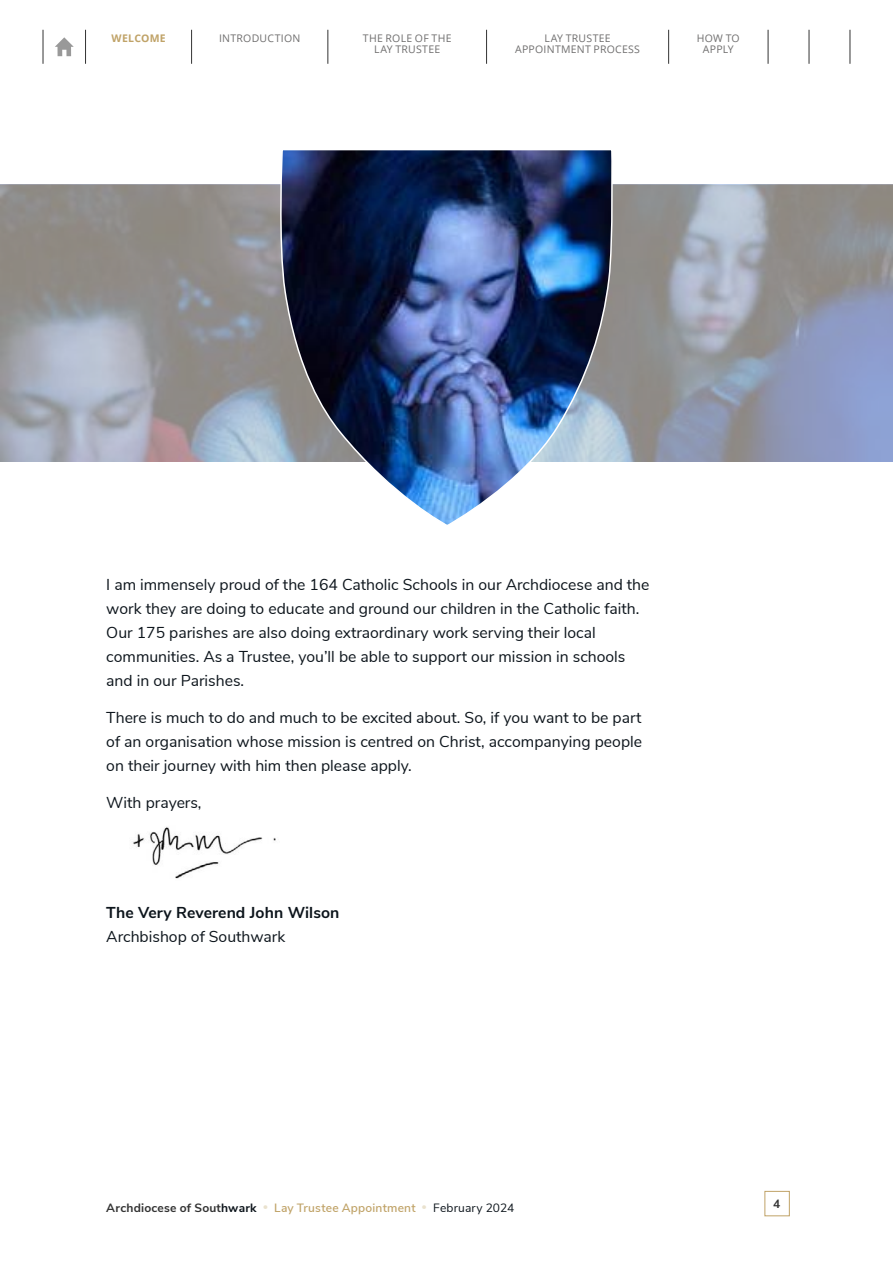
<style>
.page{position:relative;width:893px;height:1263px;background:#fff}
.page>*{position:absolute;margin:0;border:0;box-sizing:border-box;transform-origin:0 0}
.t1{font:15.75px/24px "Nunito Sans";color:#0c141b}
.t2{font:700 15.75px "Nunito Sans";letter-spacing:.005em;color:#0c141b}
.t3{font:600 12px "Nunito Sans";letter-spacing:.015em;color:#c0a368}
.t4{font:700 12px "Nunito Sans";color:#333}
.t5{font:10.5px/11.2px "Open Sans";letter-spacing:.025em;color:#706f6f;text-align:center}
.t6{font:700 10.5px "Open Sans";letter-spacing:.025em;color:#c0a368}
.s1{font-weight:700;color:#333}
.s2{font-weight:700;color:#0c141b}
.s3{font-size:10.5px;color:#eae2ce}
.s4{font-weight:400;color:#0c141b}
</style>
<div class="page">
<hr style="left:85px;top:30px;width:1px;height:34px;background:#333">
<hr style="left:43px;top:30px;width:1px;height:34px;background:#333">
<hr style="left:809px;top:30px;width:1px;height:34px;background:#333">
<hr style="left:850px;top:30px;width:1px;height:34px;background:#333">
<hr style="left:328px;top:30px;width:1px;height:34px;background:#333">
<hr style="left:486px;top:30px;width:1px;height:34px;background:#333">
<hr style="left:668px;top:30px;width:1px;height:34px;background:#333">
<hr style="left:191px;top:30px;width:1px;height:34px;background:#333">
<hr style="left:768px;top:30px;width:1px;height:34px;background:#333">
<svg style="left:55px;top:37px;width:19px;height:19px"></svg>
<div style="left:764px;top:1191px;width:26px;height:25px;border:1px solid #c0a368"></div>
<img style="left:133px;top:827px;width:143px;height:52px">
<img style="left:276px;top:150px;width:337px;height:375px">
<p class="t6" style="left:112px;top:31px;width:56px">WELCOME</p>
<p class="t5" style="left:219px;top:32px;width:83px">INTRODUCTION</p>
<p class="t5" style="left:363px;top:32px;width:90px">THE ROLE OF THE<br>LAY TRUSTEE</p>
<p class="t5" style="left:697px;top:32px;width:44px">HOW TO<br>APPLY</p>
<p class="t5" style="left:515px;top:32px;width:126px">LAY TRUSTEE<br>APPOINTMENT PROCESS</p>
<p class="t1" style="left:106px;top:571px;width:545px">I am immensely proud of the 164 Catholic Schools in our Archdiocese and the work they are doing to educate and ground our children in the Catholic faith.<br>Our 175 parishes are also doing extraordinary work serving their local communities. As a Trustee, you’ll be able to support our mission in schools and in our Parishes.</p>
<p class="t1" style="left:106px;top:704px;width:537px;text-align:justify">There is much to do and much to be excited about. So, if you want to be part of an organisation whose mission is centred on Christ, accompanying people on their journey with him then please apply.</p>
<p class="t1" style="left:106px;top:789px;width:97px">With prayers,</p>
<p class="t2" style="left:106px;top:901px;width:235px">The Very Reverend John Wilson</p>
<p class="t1" style="left:106px;top:923px;width:181px">Archbishop of Southwark</p>
<p class="t3" style="left:106px;top:1199px;width:410px"><span class="s1">Archdiocese of Sout</span><span class="s2">hwark</span> <span class="s3">•</span> Lay Trustee Appointment <span class="s3">•</span> <span class="s4">February 2024</span></p>
<p class="t4" style="left:773px;top:1195px;width:9px">4</p>
</div>
